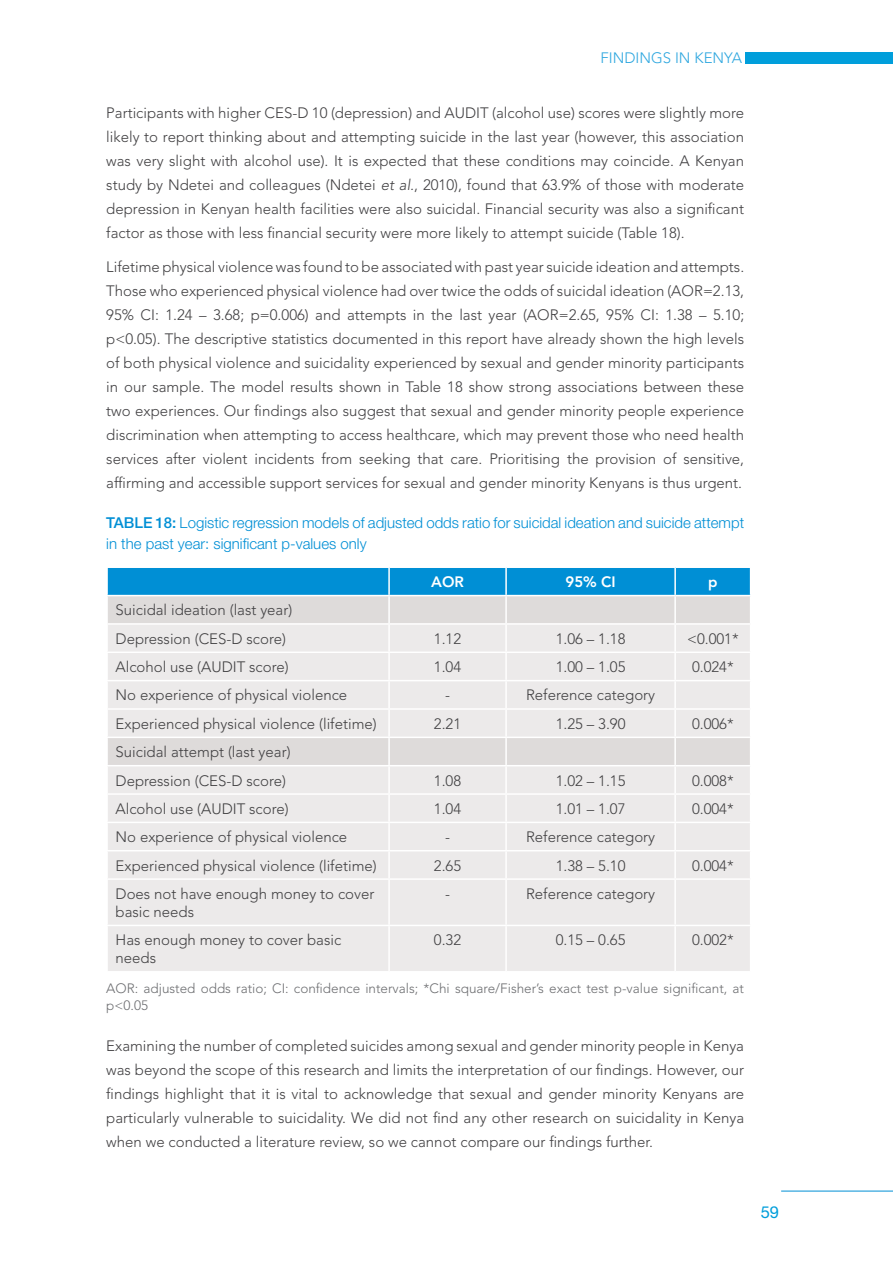
<style>
.page{position:relative;width:893px;height:1263px;background:#fff}
.page>*{position:absolute;margin:0;border:0;box-sizing:border-box;transform-origin:0 0}
.t1{font:16.5px "Helvetica Neue LT Std";color:#009edb}
.t2{font:300 15px/24px "Avenir LT Std";color:#414042}
.t3{font:300 15px/21px "Helvetica Neue LT Std";color:#008fd5}
.t4{font:300 15px "Avenir LT Std";color:#2ea7df}
.t5{font:800 15px "Avenir LT Std";color:#fff}
.t6{font:300 13.5px/16.5px "Avenir LT Std";color:#6d6e71}
.s1{font-style:italic}
.s2{font-weight:500}
</style>
<div class="page">
<hr style="left:781px;top:1191px;width:112px;height:1px;background:#008fd5">
<div style="left:745px;top:52px;width:148px;height:12px;background:#009edb"></div>
<div style="left:108px;top:880px;width:642px;height:91px;background:#eceaea"></div>
<hr style="left:388px;top:880px;width:2px;height:45px;background:#fff">
<hr style="left:505px;top:880px;width:2px;height:45px;background:#fff">
<hr style="left:674px;top:880px;width:2px;height:45px;background:#fff">
<hr style="left:106px;top:925px;width:283px;height:1px;background:#fff">
<hr style="left:389px;top:925px;width:117px;height:1px;background:#fff">
<hr style="left:388px;top:926px;width:2px;height:45px;background:#fff">
<hr style="left:506px;top:925px;width:169px;height:1px;background:#fff">
<hr style="left:505px;top:926px;width:2px;height:45px;background:#fff">
<hr style="left:675px;top:925px;width:76px;height:1px;background:#fff">
<hr style="left:674px;top:926px;width:2px;height:45px;background:#fff">
<svg style="left:107px;top:567px;width:644px;height:311px;background:#d7e1e6"></svg>
<hr style="left:106px;top:765px;width:283px;height:1px;background:#fff">
<hr style="left:389px;top:765px;width:117px;height:1px;background:#fff">
<hr style="left:506px;top:765px;width:169px;height:1px;background:#fff">
<hr style="left:675px;top:765px;width:76px;height:1px;background:#fff">
<p class="t4" style="left:600px;top:49px;width:143px">FINDINGS IN KENYA</p>
<p class="t2" style="left:106px;top:101px;width:639px;text-align:justify">Participants with higher CES-D 10 (depression) and AUDIT (alcohol use) scores were slightly more likely to report thinking about and attempting suicide in the last year (however, this association was very slight with alcohol use). It is expected that these conditions may coincide. A Kenyan study by Ndetei and colleagues (Ndetei <span class="s1">et al.</span>, 2010), found that 63.9% of those with moderate depression in Kenyan health facilities were also suicidal. Financial security was also a significant factor as those with less financial security were more likely to attempt suicide (Table 18).</p>
<p class="t2" style="left:106px;top:255px;width:639px;text-align:justify">Lifetime physical violence was found to be associated with past year suicide ideation and attempts.<br>Those who experienced physical violence had over twice the odds of suicidal ideation (AOR=2.13, 95% CI: 1.24 – 3.68; p=0.006) and attempts in the last year (AOR=2.65, 95% CI: 1.38 – 5.10; p&lt;0.05). The descriptive statistics documented in this report have already shown the high levels of both physical violence and suicidality experienced by sexual and gender minority participants in our sample. The model results shown in Table 18 show strong associations between these two experiences. Our findings also suggest that sexual and gender minority people experience discrimination when attempting to access healthcare, which may prevent those who need health services after violent incidents from seeking that care. Prioritising the provision of sensitive, affirming and accessible support services for sexual and gender minority Kenyans is thus urgent.</p>
<p class="t3" style="left:106px;top:512px;width:639px"><span class="s2">TABLE 18:</span> Logistic regression models of adjusted odds ratio for suicidal ideation and suicide attempt in the past year: significant p-values only</p>
<p class="t5" style="left:431px;top:573px;width:34px">AOR</p>
<p class="t5" style="left:565px;top:573px;width:52px">95% CI</p>
<p class="t5" style="left:708px;top:573px;width:11px">p</p>
<p class="t2" style="left:116px;top:596px;width:178px;line-height:28.3px">Suicidal ideation (last year)<br>Depression (CES-D score)</p>
<p class="t2" style="left:434px;top:627px;width:29px">1.12</p>
<p class="t2" style="left:556px;top:627px;width:71px">1.06 – 1.18</p>
<p class="t2" style="left:687px;top:627px;width:53px">&lt;0.001*</p>
<p class="t2" style="left:116px;top:655px;width:175px">Alcohol use (AUDIT score)</p>
<p class="t2" style="left:434px;top:655px;width:29px">1.04</p>
<p class="t2" style="left:556px;top:655px;width:71px">1.00 – 1.05</p>
<p class="t2" style="left:692px;top:655px;width:43px">0.024*</p>
<p class="t2" style="left:116px;top:683px;width:233px">No experience of physical violence</p>
<p class="t2" style="left:445px;top:683px;width:6px">-</p>
<p class="t2" style="left:526px;top:683px;width:131px">Reference category</p>
<p class="t2" style="left:116px;top:712px;width:263px">Experienced physical violence (lifetime)</p>
<p class="t2" style="left:434px;top:712px;width:29px">2.21</p>
<p class="t2" style="left:556px;top:712px;width:71px">1.25 – 3.90</p>
<p class="t2" style="left:692px;top:712px;width:43px">0.006*</p>
<p class="t2" style="left:116px;top:738px;width:177px;line-height:28.3px">Suicidal attempt (last year)<br>Depression (CES-D score)</p>
<p class="t2" style="left:434px;top:768px;width:29px">1.08</p>
<p class="t2" style="left:556px;top:768px;width:71px">1.02 – 1.15</p>
<p class="t2" style="left:692px;top:768px;width:43px">0.008*</p>
<p class="t2" style="left:116px;top:797px;width:175px">Alcohol use (AUDIT score)</p>
<p class="t2" style="left:434px;top:797px;width:29px">1.04</p>
<p class="t2" style="left:556px;top:797px;width:71px">1.01 – 1.07</p>
<p class="t2" style="left:692px;top:797px;width:43px">0.004*</p>
<p class="t2" style="left:116px;top:825px;width:233px">No experience of physical violence</p>
<p class="t2" style="left:445px;top:825px;width:6px">-</p>
<p class="t2" style="left:526px;top:825px;width:131px">Reference category</p>
<p class="t2" style="left:116px;top:853px;width:263px">Experienced physical violence (lifetime)</p>
<p class="t2" style="left:434px;top:853px;width:29px">2.65</p>
<p class="t2" style="left:556px;top:853px;width:71px">1.38 – 5.10</p>
<p class="t2" style="left:692px;top:853px;width:43px">0.004*</p>
<p class="t2" style="left:116px;top:885px;width:260px;line-height:18px">Does not have enough money to cover basic needs</p>
<p class="t2" style="left:445px;top:882px;width:6px">-</p>
<p class="t2" style="left:526px;top:882px;width:131px">Reference category</p>
<p class="t2" style="left:116px;top:931px;width:227px;line-height:18px">Has enough money to cover basic needs</p>
<p class="t2" style="left:434px;top:928px;width:29px">0.32</p>
<p class="t2" style="left:556px;top:928px;width:71px">0.15 – 0.65</p>
<p class="t2" style="left:692px;top:928px;width:43px">0.002*</p>
<p class="t6" style="left:106px;top:980px;width:639px">AOR: adjusted odds ratio; CI: confidence intervals; *Chi square/Fisher’s exact test p-value significant, at p&lt;0.05</p>
<p class="t2" style="left:106px;top:1034px;width:639px;text-align:justify">Examining the number of completed suicides among sexual and gender minority people in Kenya was beyond the scope of this research and limits the interpretation of our findings. However, our findings highlight that it is vital to acknowledge that sexual and gender minority Kenyans are particularly vulnerable to suicidality. We did not find any other research on suicidality in Kenya when we conducted a literature review, so we cannot compare our findings further.</p>
<p class="t1" style="left:761px;top:1203px;width:20px">59</p>
</div>
